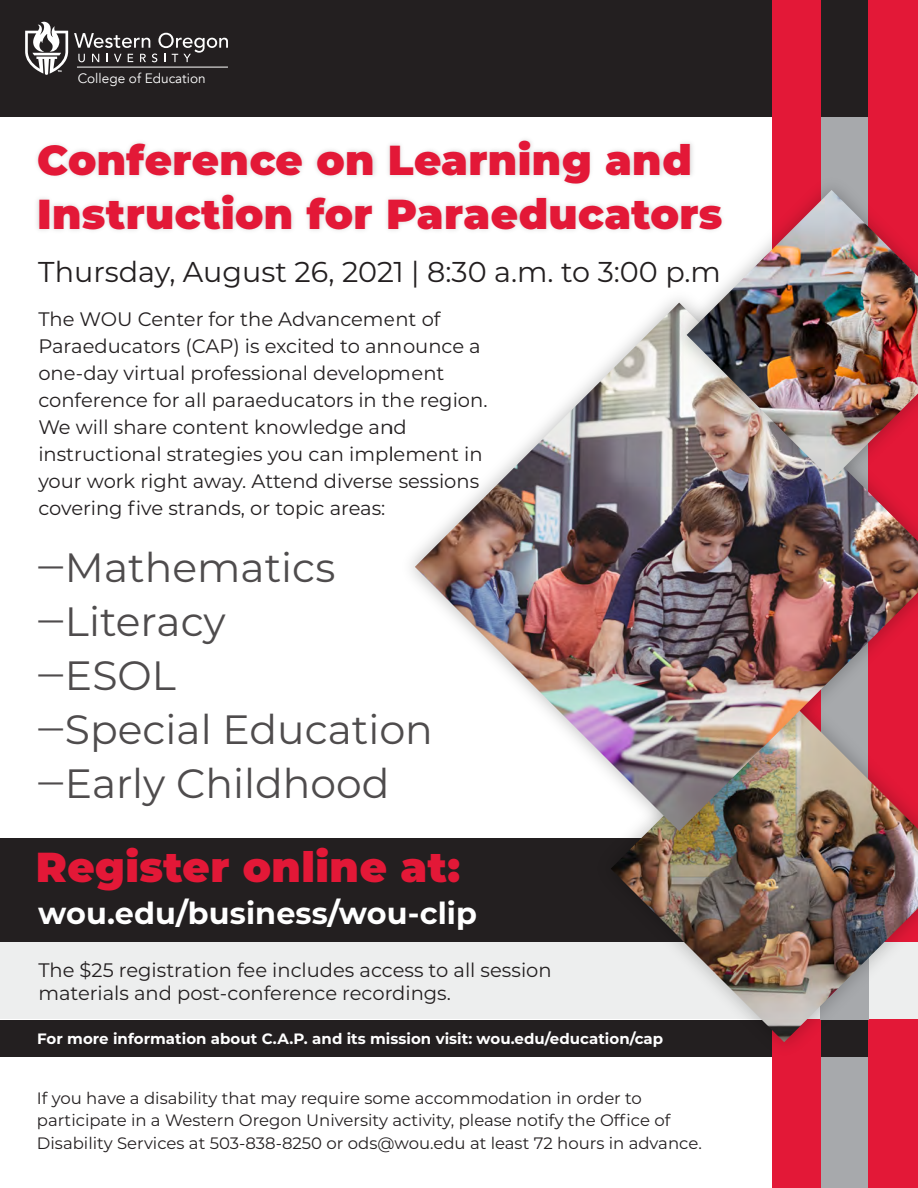
<style>
.page{position:relative;width:918px;height:1188px;background:#fff}
.page>*{position:absolute;margin:0;border:0;box-sizing:border-box;transform-origin:0 0}
.t1{font:900 41.85px/54px "Montserrat";letter-spacing:.01em;color:#e31837}
.t2{font:40.95px/54px "Montserrat";color:#4f4c4d}
.t3{font:700 30.3px "Montserrat";letter-spacing:.005em;color:#fff}
.t4{font:28.65px "Montserrat";color:#231f20}
.t5{font:19.5px/27px "Montserrat";color:#231f20}
.t6{font:16.5px/22.5px "Montserrat";color:#231f20}
.t7{font:700 15px "Montserrat";letter-spacing:.005em;color:#fff}
.t8{font:13.5px "Avenir";color:#fff}
</style>
<div class="page">
<div style="left:820px;top:0;width:49px;height:1188px;background:#a7a9ac"></div>
<div style="left:0;top:838px;width:918px;height:106px;background:#231f20"></div>
<div style="left:0;top:0;width:918px;height:116px;background:#231f20"></div>
<div style="left:0;top:1020px;width:918px;height:36px;background:#231f20"></div>
<div style="left:869px;top:0;width:49px;height:1188px;background:#e31837"></div>
<div style="left:772px;top:0;width:48px;height:1188px;background:#e31837"></div>
<div style="left:0;top:943px;width:918px;height:76px;background:#edeeee"></div>
<hr style="left:77px;top:67px;width:151px;height:1px;background:#fff">
<svg style="left:25px;top:22px;width:43px;height:53px"></svg>
<svg style="left:74px;top:33px;width:154px;height:29px"></svg>
<img style="left:611px;top:855px;width:307px;height:187px">
<img style="left:411px;top:556px;width:507px;height:299px">
<img style="left:415px;top:308px;width:503px;height:523px">
<img style="left:663px;top:166px;width:255px;height:336px">
<img style="left:687px;top:190px;width:231px;height:290px">
<p class="t8" style="left:78px;top:70px;width:129px">College of Education</p>
<h1 class="t1" style="left:37px;top:131px;width:687px">Conference on Learning and<br>Instruction for Paraeducators</h1>
<h3 class="t4" style="left:38px;top:253px;width:684px">Thursday, August 26, 2021 | 8:30 a.m. to 3:00 p.m</h3>
<p class="t5" style="left:38px;top:304px;width:451px">The WOU Center for the Advancement of Paraeducators (CAP) is excited to announce a one-day virtual professional development conference for all paraeducators in the region.<br>We will share content knowledge and instructional strategies you can implement in your work right away. Attend diverse sessions covering five strands, or topic areas:</p>
<h2 class="t2" style="left:36px;top:539px;width:398px">‒Mathematics ‒Literacy<br>‒ESOL<br>‒Special Education ‒Early Childhood</h2>
<h1 class="t1" style="left:36px;top:837px;width:426px">Register online at:</h1>
<h3 class="t3" style="left:38px;top:891px;width:440px">wou.edu/business/wou-clip</h3>
<p class="t5" style="left:38px;top:957px;width:515px;line-height:23.4px">The $25 registration fee includes access to all session materials and post-conference recordings.</p>
<p class="t7" style="left:37px;top:1028px;width:628px">For more information about C.A.P. and its mission visit: wou.edu/education/cap</p>
<p class="t6" style="left:37px;top:1086px;width:666px">If you have a disability that may require some accommodation in order to participate in a Western Oregon University activity, please notify the Office of<br>Disability Services at 503-838-8250 or ods@wou.edu at least 72 hours in advance.</p>
</div>
